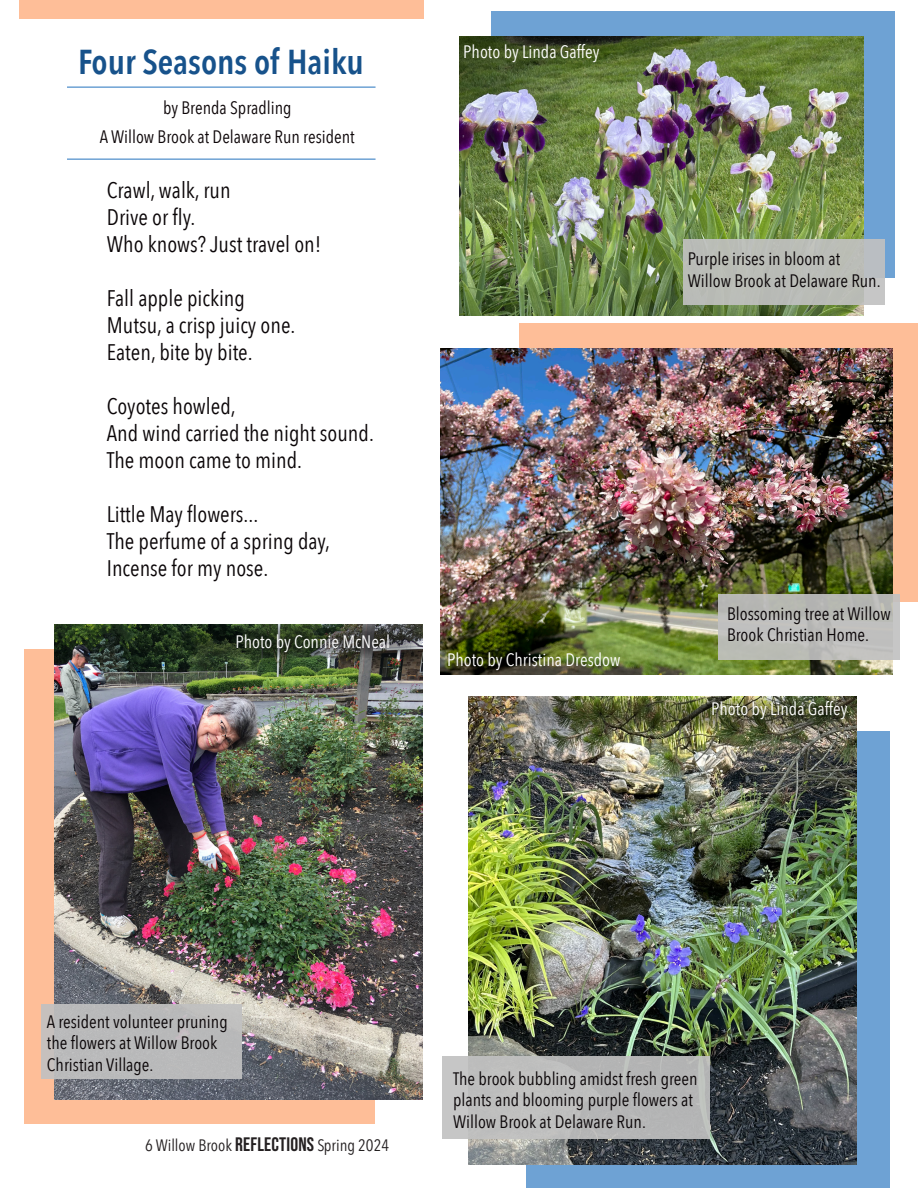
<style>
.page{position:relative;width:918px;height:1188px;background:#fff}
.page>*{position:absolute;margin:0;border:0;box-sizing:border-box;transform-origin:0 0}
.t1{font:600 34.5px "Avenir Next Condensed";color:#17528b}
.t2{font:22.5px "Avenir Next Condensed";color:#0a0507}
.t3{font:18px/21.6px "Avenir Next Condensed";color:#0a0507}
.t4{font:18px "Avenir Next Condensed";color:#fff}
.t5{font:18px "Avenir Next Condensed";color:#0d0608}
.t6{font:16.5px "Avenir Next Condensed";color:#231f20}
.s1{font-family:"Bebas Neue";font-size:19.5px}
</style>
<div class="page">
<div style="left:519px;top:323px;width:399px;height:279px;background:#febe98"></div>
<div style="left:526px;top:731px;width:363px;height:457px;background:#6ea2d4"></div>
<img style="left:468px;top:731px;width:389px;height:433px">
<div style="left:19px;top:0;width:404px;height:19px;background:#febe98"></div>
<img style="left:441px;top:348px;width:452px;height:327px">
<div style="left:491px;top:11px;width:403px;height:267px;background:#6ea2d4"></div>
<img style="left:460px;top:37px;width:403px;height:278px">
<div style="left:25px;top:650px;width:350px;height:474px;background:#febe98"></div>
<img style="left:55px;top:658px;width:367px;height:441px">
<div style="left:683px;top:239px;width:202px;height:66px;background:#babdb7"></div>
<div style="left:719px;top:594px;width:181px;height:66px;background:#bbbcb7"></div>
<div style="left:442px;top:1056px;width:268px;height:82px;background:#c1c1c1"></div>
<div style="left:41px;top:1005px;width:201px;height:74px;background:linear-gradient(to right,#bcbbbb,#b9babb)"></div>
<img style="left:468px;top:697px;width:389px;height:34px">
<svg style="left:55px;top:625px;width:367px;height:33px;background:#2f3b2b"></svg>
<hr style="left:67px;top:86px;width:309px;height:2px;background:#6ea2d4">
<hr style="left:67px;top:158px;width:309px;height:2px;background:#6ea2d4">
<p class="t1" style="left:78px;top:32px;width:287px">Four Seasons of Haiku</p>
<p class="t5" style="left:163px;top:92px;width:130px">by Brenda Spradling</p>
<p class="t5" style="left:100px;top:121px;width:256px">A Willow Brook at Delaware Run resident</p>
<p class="t2" style="left:107px;top:171px;width:125px">Crawl, walk, run</p>
<p class="t2" style="left:107px;top:198px;width:90px">Drive or fly.</p>
<p class="t2" style="left:107px;top:225px;width:216px">Who knows? Just travel on!</p>
<p class="t2" style="left:107px;top:279px;width:140px">Fall apple picking</p>
<p class="t2" style="left:107px;top:306px;width:190px">Mutsu, a crisp juicy one.</p>
<p class="t2" style="left:107px;top:333px;width:147px">Eaten, bite by bite.</p>
<p class="t2" style="left:107px;top:387px;width:130px">Coyotes howled,</p>
<p class="t2" style="left:107px;top:414px;width:269px">And wind carried the night sound.</p>
<p class="t2" style="left:107px;top:441px;width:197px">The moon came to mind.</p>
<p class="t2" style="left:107px;top:495px;width:153px">Little May flowers...</p>
<p class="t2" style="left:107px;top:522px;width:225px">The perfume of a spring day,</p>
<p class="t2" style="left:107px;top:549px;width:163px">Incense for my nose.</p>
<p class="t4" style="left:235px;top:626px;width:156px">Photo by Connie McNeal</p>
<p class="t4" style="left:463px;top:36px;width:138px">Photo by Linda Gaffey</p>
<p class="t4" style="left:447px;top:644px;width:175px">Photo by Christina Dresdow</p>
<p class="t3" style="left:688px;top:247px;width:194px">Purple irises in bloom at<br>Willow Brook at Delaware Run.</p>
<p class="t3" style="left:727px;top:602px;width:165px">Blossoming tree at Willow<br>Brook Christian Home.</p>
<p class="t4" style="left:711px;top:693px;width:138px">Photo by Linda Gaffey</p>
<p class="t3" style="left:47px;top:1010px;width:182px">A resident volunteer pruning the flowers at Willow Brook<br>Christian Village.</p>
<p class="t6" style="left:145px;top:1131px;width:246px">6 Willow Brook <span class="s1">REFLECTIONS</span> Spring 2024</p>
<p class="t3" style="left:453px;top:1067px;width:246px">The brook bubbling amidst fresh green plants and blooming purple flowers at<br>Willow Brook at Delaware Run.</p>
</div>
